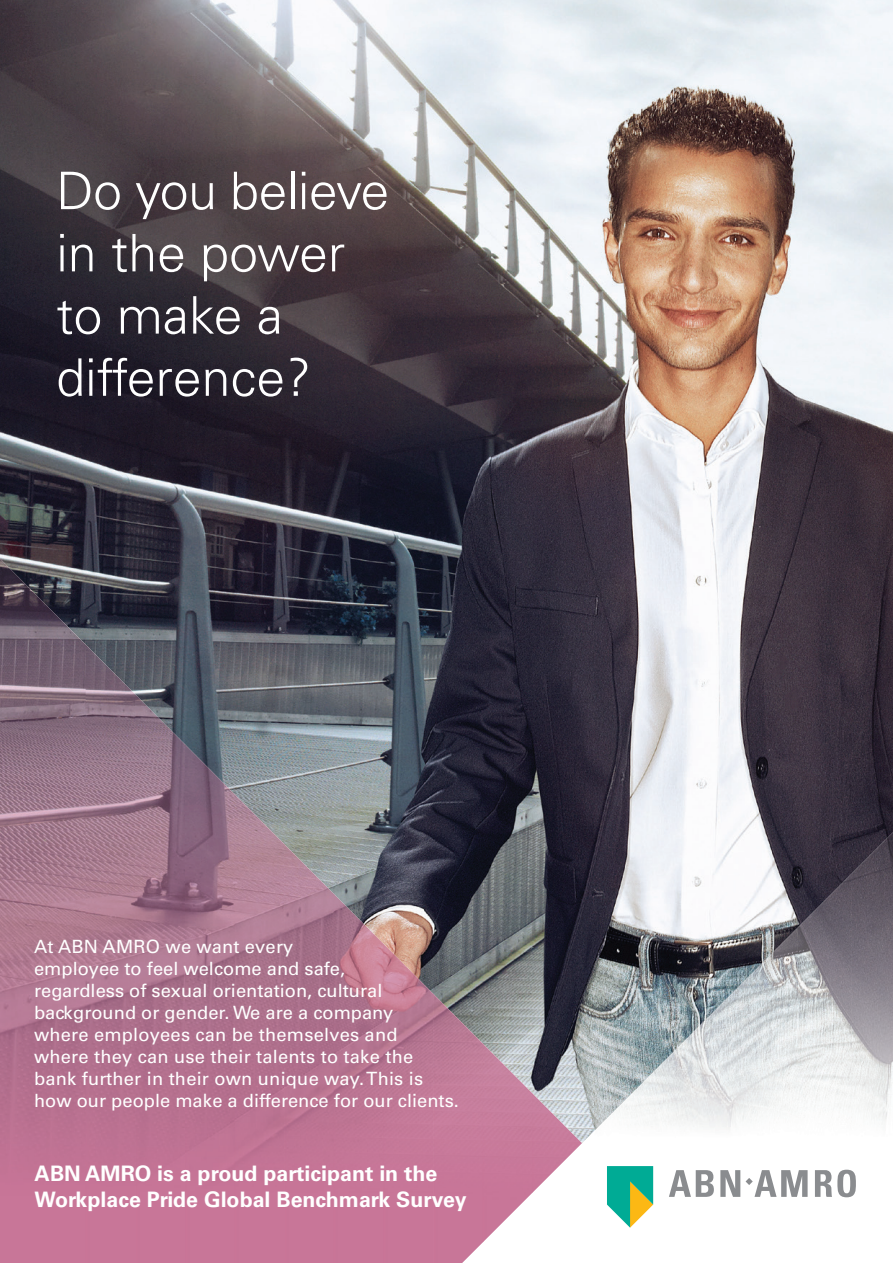
<style>
.page{position:relative;width:893px;height:1263px;background:#fff}
.page>*{position:absolute;margin:0;border:0;box-sizing:border-box;transform-origin:0 0}
.t1{font:300 51.9px/62.2px "Univers";color:#fff}
.t2{font:700 21.3px/25.7px "Univers";color:#fff}
.t3{font:18.3px/21.9px "Univers";color:#fff}
</style>
<div class="page">
<img style="left:0;top:0;width:893px;height:1093px">
<img style="left:0;top:559px;width:86px;height:704px">
<img style="left:86px;top:645px;width:50px;height:618px">
<img style="left:135px;top:694px;width:51px;height:569px">
<img style="left:185px;top:744px;width:50px;height:519px">
<img style="left:235px;top:794px;width:50px;height:469px">
<img style="left:284px;top:844px;width:50px;height:419px">
<img style="left:334px;top:894px;width:50px;height:369px">
<img style="left:383px;top:944px;width:51px;height:319px">
<img style="left:433px;top:994px;width:50px;height:269px">
<img style="left:483px;top:1043px;width:50px;height:100px">
<img style="left:532px;top:1093px;width:50px;height:50px">
<img style="left:851px;top:832px;width:42px;height:289px">
<img style="left:797px;top:873px;width:55px;height:325px">
<img style="left:743px;top:927px;width:55px;height:271px">
<img style="left:689px;top:981px;width:55px;height:217px">
<img style="left:635px;top:1035px;width:55px;height:108px">
<img style="left:582px;top:1089px;width:54px;height:54px">
<img style="left:462px;top:1143px;width:239px;height:120px">
<svg style="left:607px;top:1166px;width:46px;height:62px"></svg>
<svg style="left:669px;top:1170px;width:45px;height:27px"></svg>
<svg style="left:720px;top:1170px;width:20px;height:27px"></svg>
<svg style="left:746px;top:1170px;width:62px;height:27px"></svg>
<svg style="left:815px;top:1170px;width:41px;height:27px"></svg>
<p class="t1" style="left:56px;top:160px;width:335px">Do you believe in the power to make a difference?</p>
<p class="t3" style="left:34px;top:935px;width:426px">At ABN AMRO we want every<br>employee to feel welcome and safe,<br>regardless of sexual orientation, cultural background or gender. We are a company<br>where employees can be themselves and<br>where they can use their talents to take the bank further in their own unique way. This is how our people make a difference for our clients.</p>
<p class="t2" style="left:35px;top:1161px;width:433px">ABN AMRO is a proud participant in the<br>Workplace Pride Global Benchmark Survey</p>
</div>
